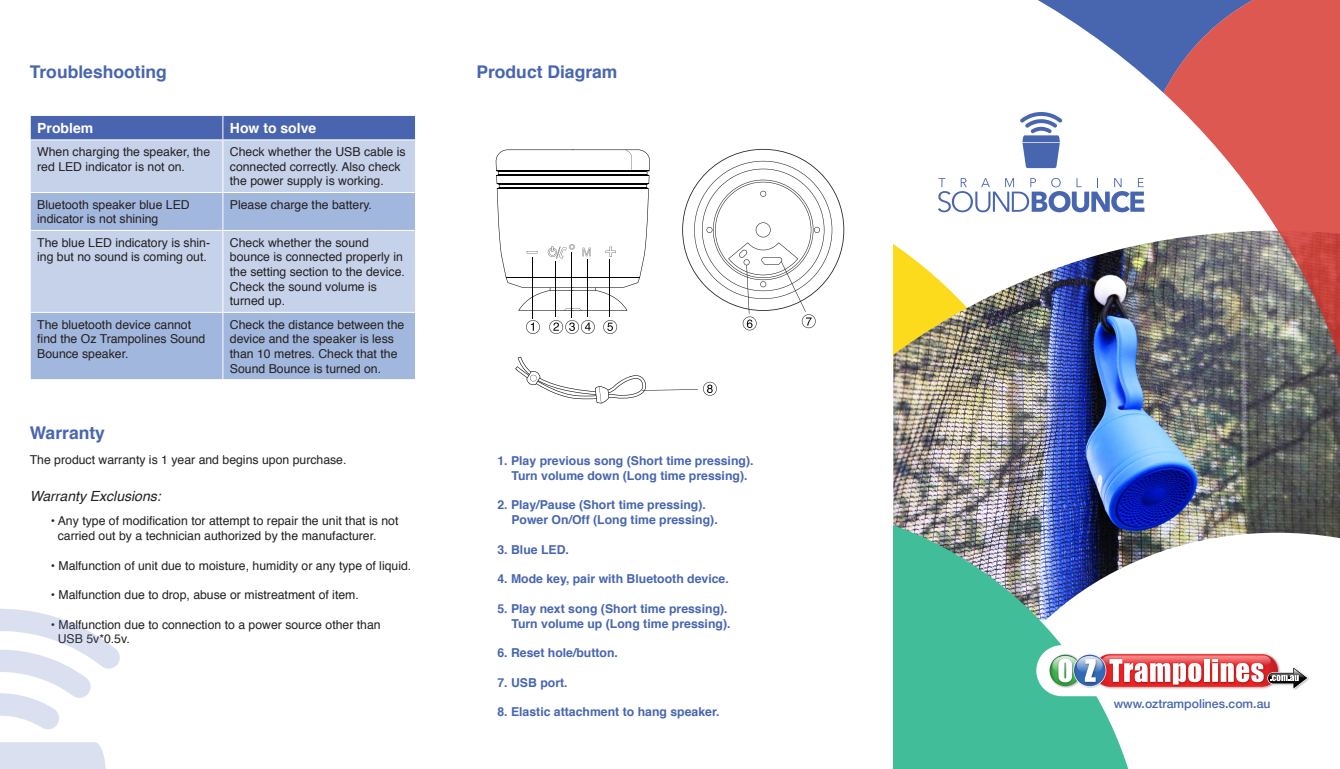
<style>
.page{position:relative;width:1340px;height:769px;background:#fff}
.page>*{position:absolute;margin:0;border:0;box-sizing:border-box;transform-origin:0 0}
.Heading{font:700 17.5px "Helvetica";color:#4765b0}
.Oblique{font:italic 14px "Helvetica";color:#231f20}
.Table_Heading{font:700 14px "Helvetica";color:#fff}
.Table_Body_Text{font:12.25px/14.7px "Helvetica";color:#231f20}
.dot_points_with_spac{font:700 12.25px/14.7px "Helvetica";color:#4765b0}
.dot_points_with_spac-2{font:12.25px/14.7px "Helvetica";color:#231f20}
.Normal_Type{font:12.25px "Helvetica";color:#231f20}
.t1{font:500 12.25px "Helvetica Neue";color:#4865b0}
</style>
<div class="page">
<div style="left:31px;top:140px;width:384px;height:52px;background:#c6d2ea"></div>
<svg style="left:31px;top:193px;width:384px;height:186px;background:#b2c3e2"></svg>
<div style="left:30px;top:115px;width:385px;height:24px;background:#4a65b0"></div>
<hr style="left:222px;top:140px;width:1px;height:52px;background:#fff">
<hr style="left:222px;top:231px;width:1px;height:81px;background:#fff">
<hr style="left:222px;top:193px;width:1px;height:37px;background:#fff">
<hr style="left:30px;top:230px;width:193px;height:1px;background:#fff">
<hr style="left:223px;top:230px;width:193px;height:1px;background:#fff">
<hr style="left:30px;top:312px;width:193px;height:1px;background:#fff">
<hr style="left:223px;top:312px;width:193px;height:1px;background:#fff">
<hr style="left:222px;top:313px;width:1px;height:66px;background:#fff">
<svg style="left:682px;top:149px;width:162px;height:181px"></svg>
<svg style="left:526px;top:320px;width:14px;height:14px"></svg>
<svg style="left:549px;top:320px;width:46px;height:14px"></svg>
<svg style="left:603px;top:320px;width:14px;height:14px"></svg>
<svg style="left:495px;top:150px;width:155px;height:161px"></svg>
<hr style="left:532px;top:257px;width:1px;height:61px;background:#040503">
<hr style="left:556px;top:261px;width:1px;height:56px;background:#040503">
<hr style="left:571px;top:252px;width:1px;height:66px;background:#040503">
<hr style="left:587px;top:259px;width:1px;height:58px;background:#040503">
<hr style="left:609px;top:259px;width:1px;height:58px;background:#040503">
<svg style="left:1020px;top:112px;width:42px;height:56px"></svg>
<svg style="left:938px;top:178px;width:206px;height:35px"></svg>
<img style="left:893px;top:240px;width:446px;height:319px">
<img style="left:893px;top:511px;width:249px;height:258px">
<svg style="left:1038px;top:0;width:125px;height:93px"></svg>
<div style="left:1036px;top:645px;width:285px;height:51px;background:#fff;border-radius:26px"></div>
<svg style="left:1049px;top:654px;width:259px;height:36px"></svg>
<svg style="left:1163px;top:0;width:176px;height:403px;background:#b17777"></svg>
<svg style="left:515px;top:357px;width:202px;height:46px"></svg>
<div style="left:0;top:742px;width:106px;height:27px;background:#dae0ef"></div>
<svg style="left:0;top:608px;width:120px;height:122px"></svg>
<p class="Heading" style="left:30px;top:57px;width:139px">Troubleshooting</p>
<p class="Heading" style="left:476px;top:57px;width:142px">Product Diagram</p>
<p class="Table_Heading" style="left:37px;top:117px;width:58px">Problem</p>
<p class="Table_Heading" style="left:230px;top:117px;width:88px">How to solve</p>
<p class="Table_Body_Text" style="left:37px;top:145px;width:174px">When charging the speaker, the red LED indicator is not on.</p>
<p class="Table_Body_Text" style="left:230px;top:145px;width:177px">Check whether the USB cable is connected correctly. Also check the power supply is working.</p>
<p class="Table_Body_Text" style="left:37px;top:197px;width:154px">Bluetooth speaker blue LED indicator is not shining</p>
<p class="Table_Body_Text" style="left:230px;top:197px;width:144px">Please charge the battery.</p>
<p class="Table_Body_Text" style="left:37px;top:235px;width:174px">The blue LED indicatory is shin&shy;ing but no sound is coming out.</p>
<p class="Table_Body_Text" style="left:230px;top:235px;width:177px">Check whether the sound bounce is connected properly in the setting section to the device.<br>Check the sound volume is turned up.</p>
<p class="Table_Body_Text" style="left:37px;top:317px;width:170px">The bluetooth device cannot find the Oz Trampolines Sound<br>Bounce speaker.</p>
<p class="Table_Body_Text" style="left:230px;top:317px;width:176px">Check the distance between the device and the speaker is less than 10 metres. Check that the<br>Sound Bounce is turned on.</p>
<p class="Heading" style="left:30px;top:419px;width:77px">Warranty</p>
<p class="Normal_Type" style="left:30px;top:450px;width:318px">The product warranty is 1 year and begins upon purchase.</p>
<p class="Oblique" style="left:30px;top:485px;width:132px">Warranty Exclusions:</p>
<p class="dot_points_with_spac-2" style="left:58px;top:514px;width:342px;text-indent:-7px">• Any type of modification tor attempt to repair the unit that is not carried out by a technician authorized by the manufacturer.</p>
<p class="dot_points_with_spac-2" style="left:51px;top:558px;width:362px">• Malfunction of unit due to moisture, humidity or any type of liquid.</p>
<p class="dot_points_with_spac-2" style="left:51px;top:588px;width:309px">• Malfunction due to drop, abuse or mistreatment of item.</p>
<p class="dot_points_with_spac-2" style="left:58px;top:617px;width:324px;text-indent:-7px">• Malfunction due to connection to a power source other than<br>USB 5v*0.5v.</p>
<p class="dot_points_with_spac" style="left:511px;top:454px;width:243px;text-indent:-14px">1. Play previous song (Short time pressing).<br>Turn volume down (Long time pressing).</p>
<p class="dot_points_with_spac" style="left:511px;top:498px;width:208px;text-indent:-14px">2. Play/Pause (Short time pressing).<br>Power On/Off (Long time pressing).</p>
<p class="dot_points_with_spac" style="left:497px;top:542px;width:73px">3. Blue LED.</p>
<p class="dot_points_with_spac" style="left:497px;top:572px;width:233px">4. Mode key, pair with Bluetooth device.</p>
<p class="dot_points_with_spac" style="left:497px;top:601px;width:234px;text-align:right">5. Play next song (Short time pressing).<br>Turn volume up (Long time pressing).</p>
<p class="dot_points_with_spac" style="left:497px;top:646px;width:122px">6. Reset hole/button.</p>
<p class="dot_points_with_spac" style="left:497px;top:675px;width:72px">7. USB port.</p>
<p class="dot_points_with_spac" style="left:497px;top:705px;width:223px">8. Elastic attachment to hang speaker.</p>
<p class="t1" style="left:1113px;top:694px;width:158px">www.oztrampolines.com.au</p>
</div>
